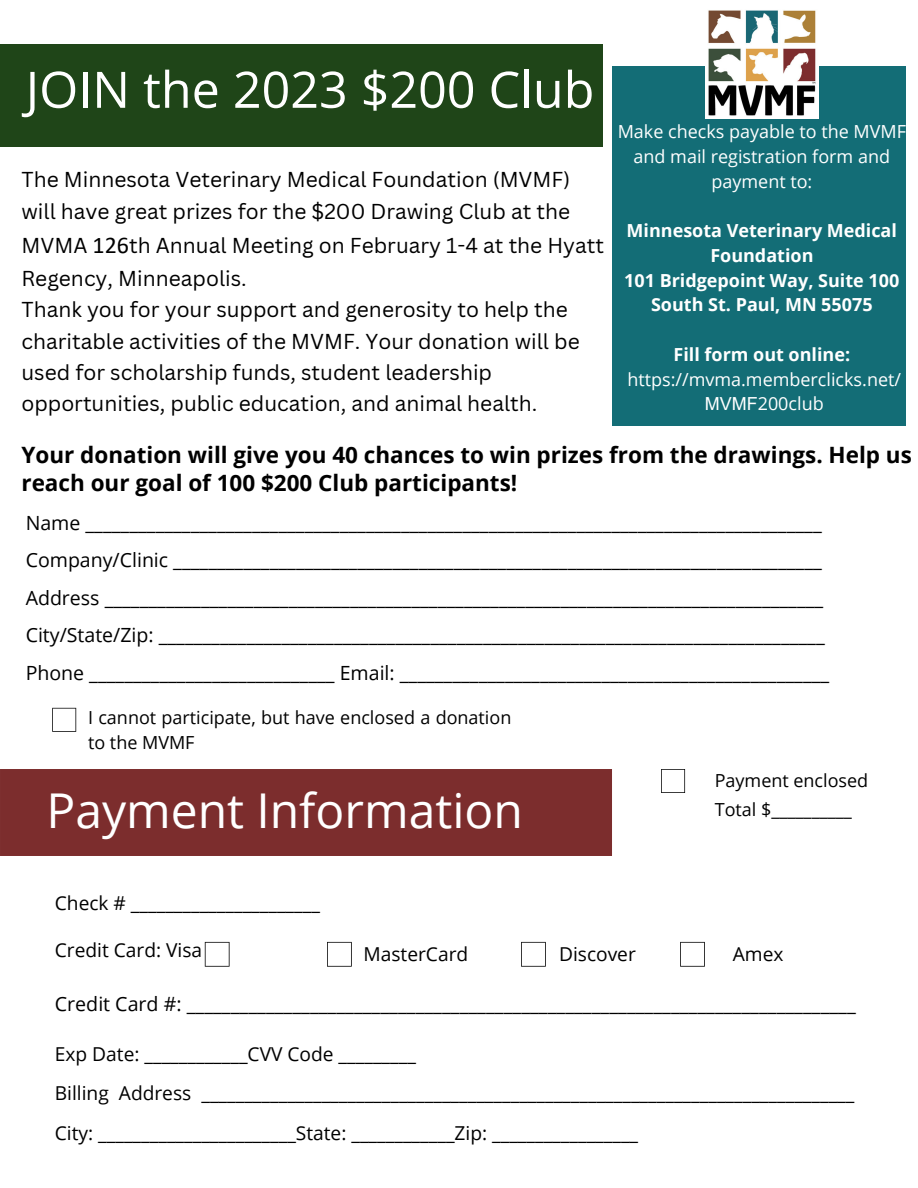
<style>
.page{position:relative;width:918px;height:1188px;background:#fff}
.page>*{position:absolute;margin:0;border:0;box-sizing:border-box;transform-origin:0 0}
.t1{font:50.25px "Open Sans";color:#fff}
.t2{font:48px "Open Sans";color:#fff}
.t3{font:700 22.5px/28.2px "Open Sans";color:#000}
.t4{font:21px/31.7px "Canva Sans";color:#000}
.t5{font:19.65px "Open Sans";color:#000}
.t6{font:19.5px/37.7px "Open Sans";color:#000}
.t7{font:19.2px/39.3px "Open Sans";color:#000}
.t8{font:18px/24.8px "Open Sans";color:#fff;text-align:center}
.t9{font:700 18px/24.8px "Open Sans";color:#fff;text-align:center}
.t10{font:18px/24.8px "Open Sans";color:#000}
.s1{font-family:"Calibri";font-size:24px}
.s2{font-family:"Arial"}
</style>
<div class="page">
<svg style="left:52px;top:708px;width:24px;height:24px"></svg>
<svg style="left:205px;top:942px;width:25px;height:25px"></svg>
<svg style="left:327px;top:942px;width:25px;height:25px"></svg>
<div style="left:0;top:44px;width:602px;height:103px;background:#1f4518"></div>
<svg style="left:521px;top:942px;width:25px;height:25px"></svg>
<div style="left:0;top:769px;width:612px;height:87px;background:#7c2d2d"></div>
<div style="left:612px;top:67px;width:294px;height:359px;background:#136d76"></div>
<svg style="left:661px;top:769px;width:24px;height:24px"></svg>
<svg style="left:680px;top:942px;width:25px;height:25px"></svg>
<img style="left:705px;top:10px;width:114px;height:108px">
<h1 class="t1" style="left:26px;top:54px;width:570px">JOIN the 2023 $200 Club</h1>
<p class="t4" style="left:21px;top:164px;width:550px">The Minnesota Veterinary Medical Foundation (MVMF) will have great prizes for the $200 Drawing Club at the</p>
<p class="t4" style="left:21px;top:229px;width:584px">MVMA <span class="s1">126</span>th Annual Meeting on February 1-4 at the Hyatt Regency, Minneapolis.<br>Thank you for your support and generosity to help the charitable activities of the MVMF. Your donation will be used for scholarship funds, student leadership opportunities, public education, and animal health.</p>
<p class="t8" style="left:618px;top:119px;width:290px">Make checks payable to the MVMF and mail registration form and payment to:</p>
<p class="t9" style="left:624px;top:218px;width:277px">Minnesota Veterinary Medical<br>Foundation<br>101 Bridgepoint Way, Suite 100<br>South St. Paul, MN 55075</p>
<p class="t9" style="left:674px;top:342px;width:178px">Fill form out online:</p>
<p class="t8" style="left:627px;top:366px;width:275px">https://mvma.memberclicks.net/<br><span class="s2">MVMF</span>200club</p>
<p class="t3" style="left:21px;top:440px;width:892px">Your donation will give you 40 chances to win prizes from the drawings. Help us reach our goal of 100 $200 Club participants!</p>
<p class="t6" style="left:26px;top:503px;width:805px">Name ____________________________________________________________________________________ Company/Clinic __________________________________________________________________________ Address __________________________________________________________________________________ City/State/Zip: ____________________________________________________________________________ Phone ____________________________ Email: _________________________________________________</p>
<p class="t10" style="left:88px;top:705px;width:425px">I cannot participate, but have enclosed a donation to the MVMF</p>
<h2 class="t2" style="left:46px;top:777px;width:478px">Payment Information</h2>
<p class="t10" style="left:715px;top:765px;width:155px;line-height:29.2px">Payment enclosed<br>Total $__________</p>
<p class="t7" style="left:55px;top:883px;width:267px">Check # ______________________</p>
<p class="t7" style="left:55px;top:930px;width:149px">Credit Card: Visa</p>
<p class="t7" style="left:363px;top:934px;width:106px">MasterCard</p>
<p class="t7" style="left:559px;top:934px;width:78px">Discover</p>
<p class="t7" style="left:733px;top:934px;width:52px">Amex</p>
<p class="t5" style="left:55px;top:990px;width:803px">Credit Card #: ____________________________________________________________________________</p>
<p class="t7" style="left:55px;top:1034px;width:801px">Exp Date: ____________CVV Code _________<br>Billing Address ____________________________________________________________________________<br>City: _______________________State: ____________Zip: _________________</p>
</div>
